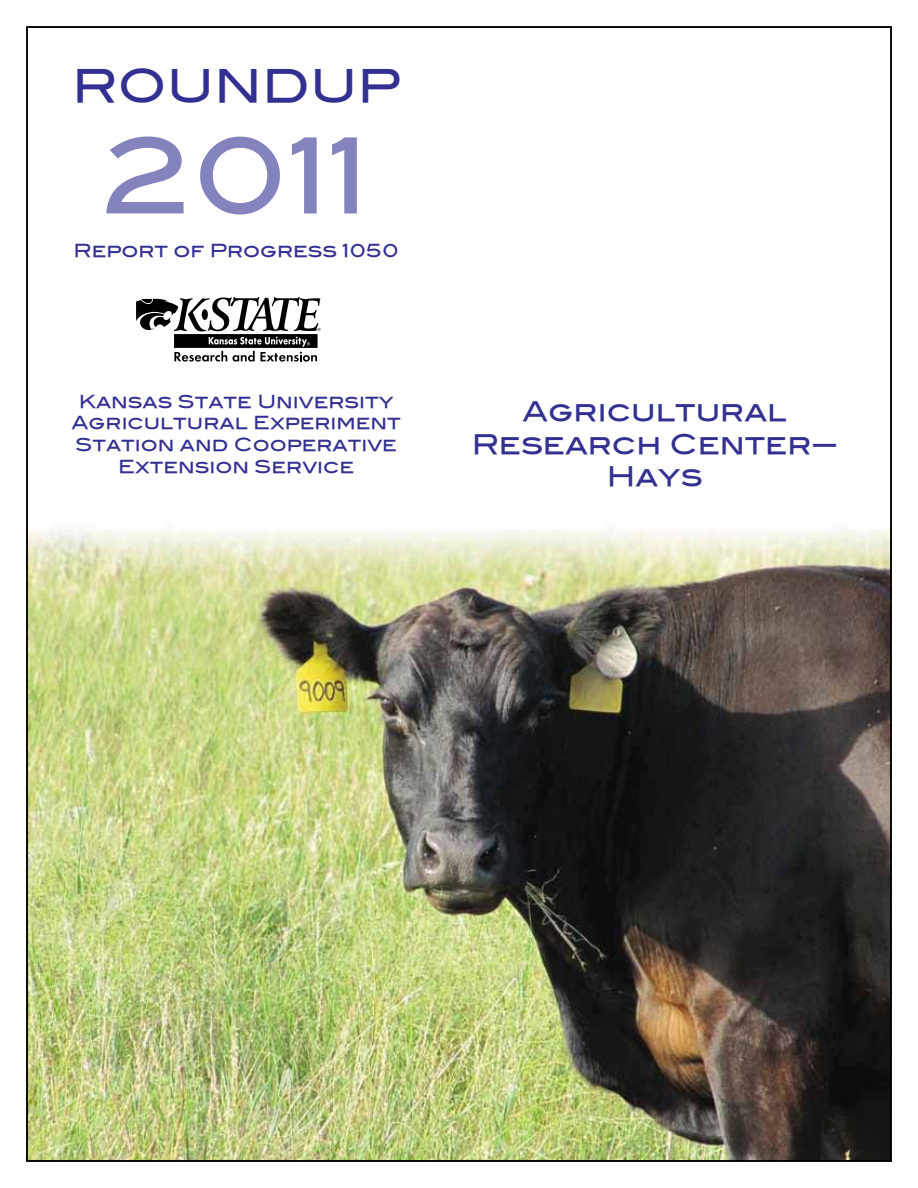
<style>
.page{position:relative;width:918px;height:1188px;background:#fff}
.page>*{position:absolute;margin:0;border:0;box-sizing:border-box;transform-origin:0 0}
.t1{font:105px "Blair Md ITCTT Medium";color:#8583be}
.t2{font:45px "Blair Md ITCTT Medium";color:#333092}
.t3{font:27px/32.4px "Blair Md ITCTT Medium";color:#333092;text-align:center}
.t4{font:18px/21.6px "Blair Md ITCTT Medium";color:#333092;text-align:center}
</style>
<div class="page">
<img style="left:29px;top:529px;width:860px;height:630px">
<svg style="left:136px;top:297px;width:185px;height:65px"></svg>
<h2 class="t2" style="left:72px;top:50px;width:330px">ROUNDUP</h2>
<h1 class="t1" style="left:103px;top:90px;width:268px">2011</h1>
<p class="t4" style="left:74px;top:237px;width:327px">Report of Progress 1050</p>
<p class="t4" style="left:72px;top:389px;width:331px">Kansas State University<br>Agricultural Experiment<br>Station and Cooperative<br>Extension Service</p>
<h3 class="t3" style="left:472px;top:393px;width:368px">Agricultural<br>Research Center—<br>Hays</h3>
</div>
